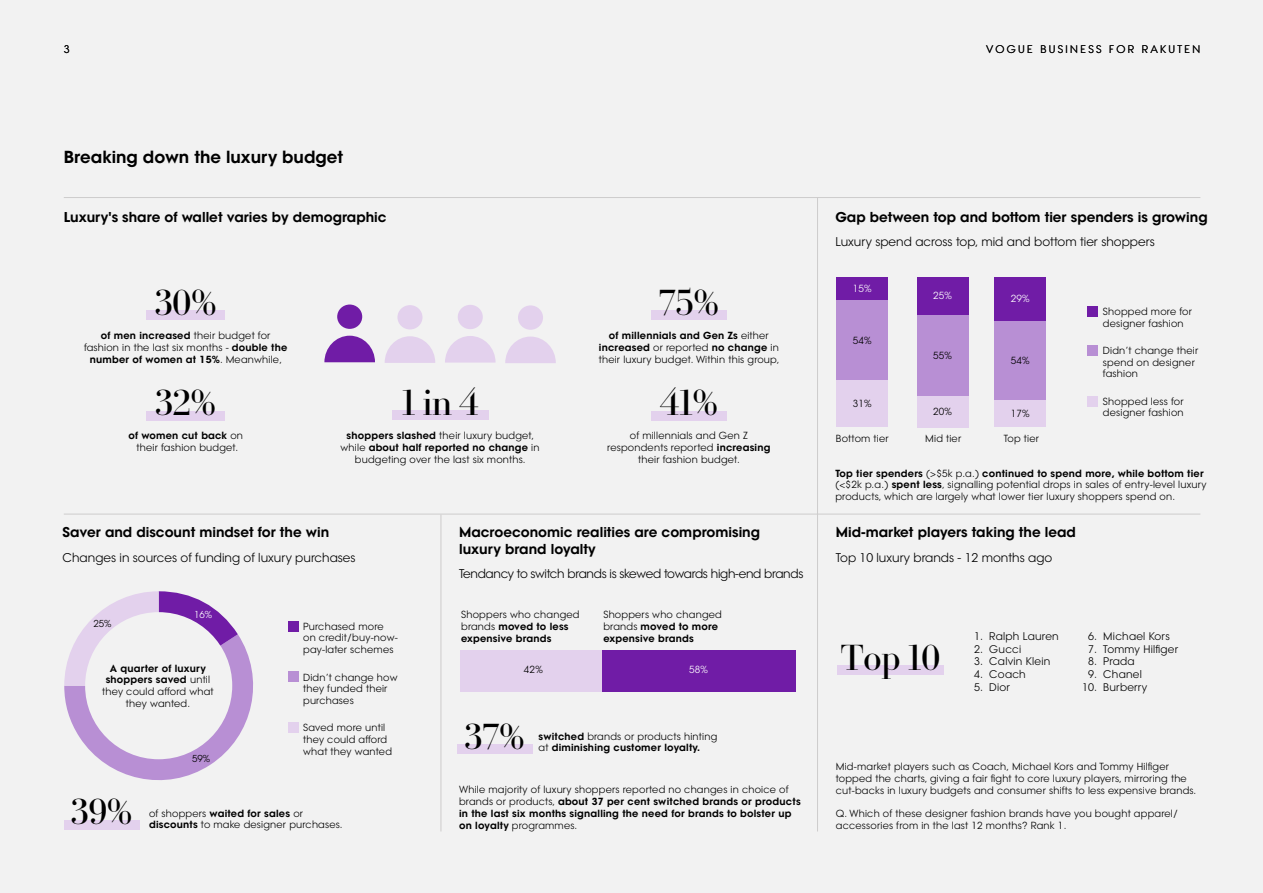
<style>
.page{position:relative;width:1263px;height:893px;background:#f2f2f2}
.page>*{position:absolute;margin:0;border:0;box-sizing:border-box;transform-origin:0 0}
.t1{font:36px "FB Didot M";color:#000}
.t2{font:800 16.5px "Vogue Avant Garde";color:#000}
.t3{font:800 13.5px/16.2px "Vogue Avant Garde";color:#000}
.t4{font:12px "Vogue Avant Garde";color:#000}
.t5{font:12px "Vogue Avant Garde";letter-spacing:-.025em;color:#000}
.t6{font:10.5px/12.6px "Vogue Avant Garde";letter-spacing:.02em;color:#000}
.t7{font:10.5px "Vogue Avant Garde";letter-spacing:.22em;color:#000}
.t8{font:9.75px/11.7px "Vogue Avant Garde";letter-spacing:.02em;color:#000}
.t9{font:800 9.75px/11.7px "Vogue Avant Garde";letter-spacing:.02em;color:#000}
.t10{font:9.75px "Vogue Avant Garde";letter-spacing:.02em;color:#fff}
.t11{font:9.6px "Vogue Avant Garde";color:#000}
.t12{font:9.6px "Vogue Avant Garde";color:#fff}
.s1{font-weight:800}
.s2{font-weight:400}
</style>
<div class="page">
<hr style="left:64px;top:197px;width:1136px;height:1px;background:#cdcccc">
<hr style="left:64px;top:514px;width:1136px;height:1px;background:#cdcccc">
<hr style="left:441px;top:515px;width:1px;height:316px;background:#cdcccc">
<hr style="left:817px;top:198px;width:1px;height:633px;background:#cdcccc">
<div style="left:392px;top:410px;width:96px;height:10px;background:#e3d1ed"></div>
<div style="left:337px;top:305px;width:25px;height:24px;background:#701ca6;border-radius:50%"></div>
<svg style="left:324px;top:336px;width:51px;height:26px"></svg>
<div style="left:397px;top:305px;width:25px;height:24px;background:#e3d1ed;border-radius:50%"></div>
<svg style="left:385px;top:336px;width:50px;height:27px"></svg>
<div style="left:458px;top:305px;width:25px;height:24px;background:#e3d1ed;border-radius:50%"></div>
<svg style="left:445px;top:336px;width:51px;height:27px"></svg>
<div style="left:518px;top:305px;width:25px;height:25px;background:#e3d1ed;border-radius:50%"></div>
<svg style="left:505px;top:337px;width:51px;height:26px"></svg>
<div style="left:147px;top:310px;width:78px;height:10px;background:#e3d1ed"></div>
<div style="left:147px;top:411px;width:78px;height:9px;background:#e3d1ed"></div>
<div style="left:651px;top:310px;width:76px;height:10px;background:#e3d1ed"></div>
<div style="left:651px;top:411px;width:76px;height:9px;background:#e3d1ed"></div>
<div style="left:836px;top:277px;width:52px;height:23px;background:#701ca6"></div>
<div style="left:836px;top:300px;width:52px;height:81px;background:#b88fd4"></div>
<div style="left:836px;top:381px;width:52px;height:46px;background:#e3d1ed"></div>
<div style="left:917px;top:277px;width:51px;height:38px;background:#701ca6"></div>
<div style="left:917px;top:315px;width:51px;height:81px;background:#b88fd4"></div>
<div style="left:917px;top:396px;width:51px;height:31px;background:#e3d1ed"></div>
<div style="left:994px;top:277px;width:52px;height:44px;background:#701ca6"></div>
<div style="left:994px;top:321px;width:52px;height:80px;background:#b88fd4"></div>
<div style="left:994px;top:401px;width:52px;height:26px;background:#e3d1ed"></div>
<div style="left:1088px;top:307px;width:10px;height:10px;background:#701ca6"></div>
<div style="left:1088px;top:345px;width:10px;height:10px;background:#b88fd4"></div>
<div style="left:1088px;top:396px;width:10px;height:10px;background:#e3d1ed"></div>
<div style="left:457px;top:744px;width:76px;height:10px;background:#e3d1ed"></div>
<div style="left:602px;top:650px;width:193px;height:42px;background:#701ca6"></div>
<div style="left:460px;top:650px;width:142px;height:42px;background:#e3d1ed"></div>
<div style="left:288px;top:622px;width:10px;height:10px;background:#701ca6"></div>
<div style="left:288px;top:672px;width:10px;height:10px;background:#b88fd4"></div>
<div style="left:288px;top:723px;width:10px;height:10px;background:#e3d1ed"></div>
<div style="left:64px;top:820px;width:75px;height:10px;background:#e3d1ed"></div>
<svg style="left:64px;top:591px;width:189px;height:190px"></svg>
<div style="left:85px;top:612px;width:147px;height:147px;background:#f2f2f2;border-radius:50%"></div>
<div style="left:837px;top:665px;width:107px;height:10px;background:#e3d1ed"></div>
<p class="t6" style="left:64px;top:42px;width:7px">3</p>
<p class="t7" style="left:986px;top:42px;width:216px">VOGUE BUSINESS FOR RAKUTEN</p>
<h2 class="t2" style="left:64px;top:146px;width:281px">Breaking down the luxury budget</h2>
<h3 class="t3" style="left:64px;top:208px;width:324px">Luxury's share of wallet varies by demographic</h3>
<h3 class="t3" style="left:835px;top:208px;width:374px">Gap between top and bottom tier spenders is growing</h3>
<p class="t4" style="left:835px;top:234px;width:321px">Luxury spend across top, mid and bottom tier shoppers</p>
<h1 class="t1" style="left:155px;top:282px;width:63px">30%</h1>
<h1 class="t1" style="left:659px;top:282px;width:61px">75%</h1>
<p class="t8" style="left:84px;top:330px;width:205px;text-align:center"><span class="s1">of men increased</span> their budget for fashion in the last six months - <span class="s1">double the number of women at 15%</span>. Meanwhile,</p>
<p class="t8" style="left:599px;top:330px;width:182px;text-align:center"><span class="s1">of millennials and Gen Zs</span> either <span class="s1">increased</span> or reported <span class="s1">no change</span> in their luxury budget. Within this group,</p>
<h1 class="t1" style="left:156px;top:382px;width:62px">32%</h1>
<h1 class="t1" style="left:402px;top:382px;width:78px">1 in 4</h1>
<h1 class="t1" style="left:660px;top:382px;width:59px">41%</h1>
<p class="t8" style="left:128px;top:430px;width:116px;text-align:center"><span class="s1">of women cut back</span> on their fashion budget.</p>
<p class="t8" style="left:341px;top:430px;width:200px;text-align:center"><span class="s1">shoppers slashed</span> their luxury budget, while <span class="s1">about half reported no change</span> in budgeting over the last six months.</p>
<p class="t8" style="left:607px;top:430px;width:165px;text-align:center">of millennials and Gen Z respondents reported <span class="s1">increasing </span>their fashion budget.</p>
<h3 class="t3" style="left:62px;top:524px;width:268px">Saver and discount mindset for the win</h3>
<p class="t4" style="left:62px;top:549px;width:295px">Changes in sources of funding of luxury purchases</p>
<h3 class="t3" style="left:459px;top:524px;width:302px">Macroeconomic realities are compromising luxury brand loyalty</h3>
<p class="t5" style="left:459px;top:566px;width:346px">Tendancy to switch brands is skewed towards high-end brands</p>
<p class="t9" style="left:461px;top:609px;width:120px"><span class="s2">Shoppers who changed brands</span> moved to less expensive brands</p>
<p class="t9" style="left:603px;top:608px;width:120px"><span class="s2">Shoppers who changed brands</span> moved to more expensive brands</p>
<p class="t12" style="left:194px;top:609px;width:20px">16%</p>
<p class="t11" style="left:93px;top:618px;width:20px">25%</p>
<p class="t8" style="left:303px;top:620px;width:96px">Purchased more on credit/buy-now&shy;pay-later schemes</p>
<p class="t8" style="left:303px;top:671px;width:96px">Didn’t change how they funded their purchases</p>
<p class="t8" style="left:303px;top:722px;width:90px">Saved more until they could afford what they wanted</p>
<p class="t9" style="left:110px;top:662px;width:98px">A quarter of luxury</p>
<p class="t8" style="left:524px;top:664px;width:20px">42%</p>
<p class="t10" style="left:689px;top:663px;width:20px">58%</p>
<p class="t8" style="left:102px;top:674px;width:113px;text-align:center"><span class="s1">shoppers saved</span> until they could afford what they wanted.</p>
<h1 class="t1" style="left:465px;top:716px;width:61px">37%</h1>
<p class="t9" style="left:539px;top:730px;width:180px">switched <span class="s2">brands or products hinting at</span> diminishing customer loyalty.</p>
<p class="t11" style="left:192px;top:752px;width:20px">59%</p>
<h1 class="t1" style="left:71px;top:792px;width:62px">39%</h1>
<p class="t8" style="left:149px;top:807px;width:195px">of shoppers <span class="s1">waited for sales</span> or <span class="s1">discounts</span> to make designer purchases.</p>
<p class="t9" style="left:459px;top:784px;width:343px"><span class="s2">While majority of luxury shoppers reported no changes in choice of brands or products,</span> about 37 per cent switched brands or products in the last six months signalling the need for brands to bolster up on loyalty <span class="s2">programmes.</span></p>
<p class="t10" style="left:853px;top:282px;width:20px">15%</p>
<p class="t8" style="left:853px;top:335px;width:20px">54%</p>
<p class="t8" style="left:853px;top:398px;width:20px">31%</p>
<p class="t10" style="left:933px;top:290px;width:20px">25%</p>
<p class="t10" style="left:1011px;top:293px;width:20px">29%</p>
<p class="t8" style="left:933px;top:349px;width:20px">55%</p>
<p class="t8" style="left:1011px;top:355px;width:20px">54%</p>
<p class="t8" style="left:933px;top:405px;width:20px">20%</p>
<p class="t8" style="left:1011px;top:407px;width:20px">17%</p>
<p class="t8" style="left:836px;top:432px;width:54px">Bottom tier</p>
<p class="t8" style="left:925px;top:432px;width:38px">Mid tier</p>
<p class="t8" style="left:1004px;top:432px;width:37px">Top tier</p>
<p class="t8" style="left:1103px;top:305px;width:90px">Shopped more for designer fashion</p>
<p class="t8" style="left:1103px;top:345px;width:97px">Didn’t change their spend on designer fashion</p>
<p class="t8" style="left:1103px;top:395px;width:82px">Shopped less for designer fashion</p>
<p class="t8" style="left:835px;top:467px;width:373px"><span class="s1">Top tier spenders</span> (&gt;$5k p.a.) <span class="s1">continued to spend more, while bottom tier </span>(&lt;$2k p.a.) <span class="s1">spent less</span>, signalling potential drops in sales of entry-level luxury products, which are largely what lower tier luxury shoppers spend on.</p>
<h3 class="t3" style="left:836px;top:524px;width:242px">Mid-market players taking the lead</h3>
<p class="t4" style="left:836px;top:549px;width:218px">Top 10 luxury brands - 12 months ago</p>
<h1 class="t1" style="left:841px;top:638px;width:101px">Top 10</h1>
<p class="t6" style="left:974px;top:630px;width:11px;text-align:justify">1.<br>2.<br>3.<br>4.<br>5.</p>
<p class="t6" style="left:1103px;top:630px;width:76px">Michael Kors<br>Tommy Hilfiger<br>Prada<br>Chanel<br>Burberry</p>
<p class="t6" style="left:989px;top:630px;width:71px">Ralph Lauren<br>Gucci<br>Calvin Klein<br>Coach<br>Dior</p>
<p class="t6" style="left:1082px;top:630px;width:17px;text-align:center">6.<br>7.<br>8.<br>9.<br>10.</p>
<p class="t8" style="left:836px;top:761px;width:362px">Mid-market players such as Coach, Michael Kors and Tommy Hilfiger topped the charts, giving a fair fight to core luxury players, mirroring the cut-backs in luxury budgets and consumer shifts to less expensive brands.</p>
<p class="t8" style="left:836px;top:807px;width:344px">Q. Which of these designer fashion brands have you bought apparel/ accessories from in the last 12 months? Rank 1.</p>
</div>
